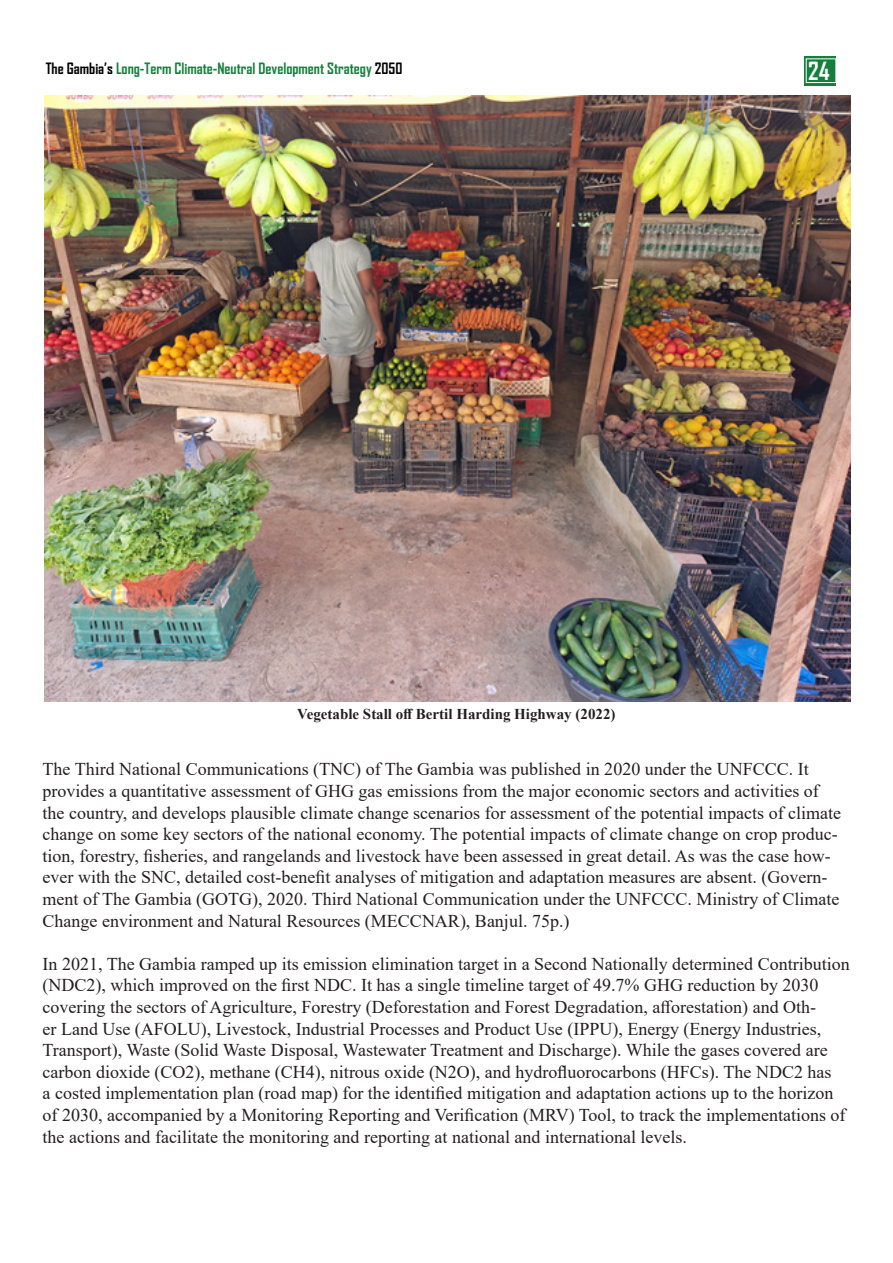
<style>
.page{position:relative;width:893px;height:1263px;background:#fff}
.page>*{position:absolute;margin:0;border:0;box-sizing:border-box;transform-origin:0 0}
.t1{font:700 24px "Agency FB";color:#fff}
.t2{font:18px/21.6px "Times New Roman";color:#231f20}
.t3{font:700 15px "Agency FB";color:#17803f}
.t4{font:700 15px "Times New Roman";color:#231f20}
.s1{color:#000001}
</style>
<div class="page">
<div style="left:804px;top:56px;width:31px;height:29px;background:#15803e"></div>
<div style="left:806px;top:58px;width:30px;height:25px;border:1px solid #fff"></div>
<img style="left:44px;top:96px;width:806px;height:606px">
<p class="t3" style="left:46px;top:59px;width:358px"><span class="s1">The Gambia’s</span> Long-Term Climate-Neutral Development Strategy <span class="s1">2050</span></p>
<h1 class="t1" style="left:808px;top:56px;width:23px">24</h1>
<p class="t4" style="left:297px;top:703px;width:320px">Vegetable Stall off Bertil Harding Highway (2022)</p>
<p class="t2" style="left:43px;top:758px;width:800px">The Third National Communications (TNC) of The Gambia was published in 2020 under the UNFCCC. It provides a quantitative assessment of GHG gas emissions from the major economic sectors and activities of the country, and develops plausible climate change scenarios for assessment of the potential impacts of climate change on some key sectors of the national economy. The potential impacts of climate change on crop produc&shy;tion, forestry, fisheries, and rangelands and livestock have been assessed in great detail. As was the case how&shy;ever with the SNC, detailed cost-benefit analyses of mitigation and adaptation measures are absent. (Govern&shy;ment of The Gambia (GOTG), 2020. Third National Communication under the UNFCCC. Ministry of Climate Change environment and Natural Resources (MECCNAR), Banjul. 75p.)</p>
<p class="t2" style="left:43px;top:952px;width:809px">In 2021, The Gambia ramped up its emission elimination target in a Second Nationally determined Contribution (NDC2), which improved on the first NDC. It has a single timeline target of 49.7% GHG reduction by 2030 covering the sectors of Agriculture, Forestry (Deforestation and Forest Degradation, afforestation) and Oth-<br>er Land Use (AFOLU), Livestock, Industrial Processes and Product Use (IPPU), Energy (Energy Industries, Transport), Waste (Solid Waste Disposal, Wastewater Treatment and Discharge). While the gases covered are carbon dioxide (CO2), methane (CH4), nitrous oxide (N2O), and hydrofluorocarbons (HFCs). The NDC2 has<br>a costed implementation plan (road map) for the identified mitigation and adaptation actions up to the horizon of 2030, accompanied by a Monitoring Reporting and Verification (MRV) Tool, to track the implementations of the actions and facilitate the monitoring and reporting at national and international levels.</p>
</div>
